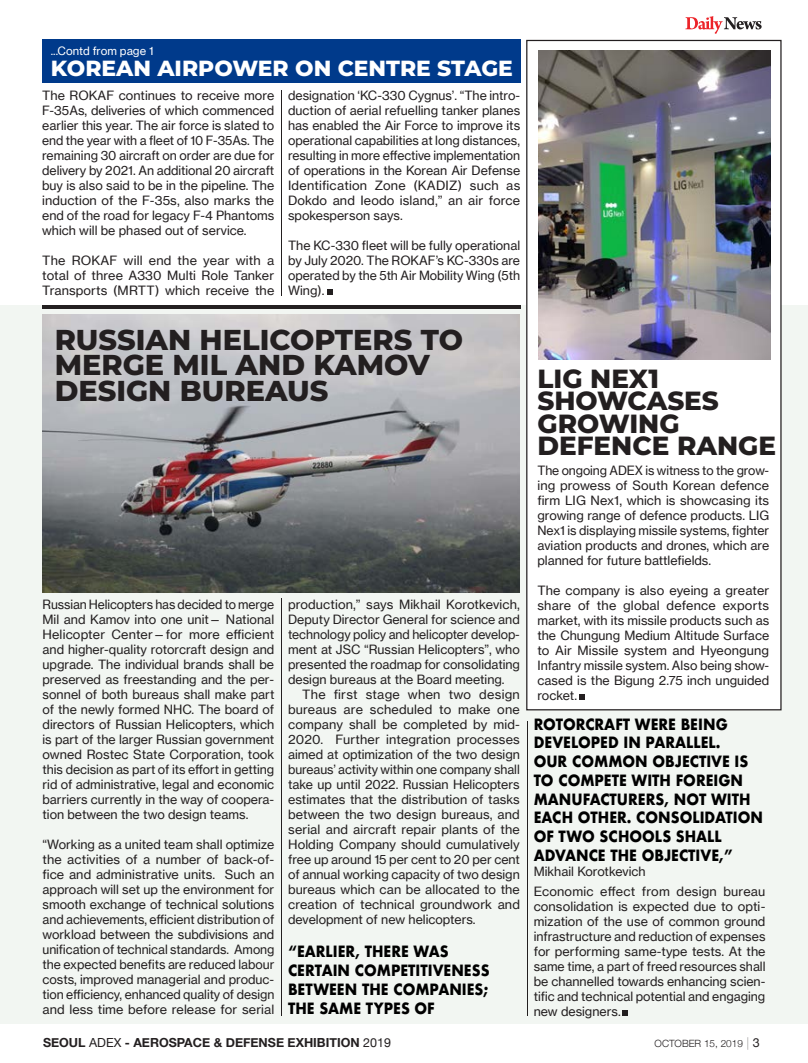
<style>
.page{position:relative;width:808px;height:1063px;background:#fff}
.page>*{position:absolute;margin:0;border:0;box-sizing:border-box;transform-origin:0 0}
.t1{font:800 28.75px/25px "Montserrat";color:#231f20}
.t2{font:800 26.25px/22.5px "Montserrat";color:#231f20}
.t3{font:800 21.88px "Montserrat";color:#fff}
.t4{font:700 15.12px/18.8px "Futura";color:#000;scale:.91 1}
.t5{font:12.5px/15px "N Haas Grotesk TX Pro 55 Rg";color:#231f20;text-align:justify}
.t6{font:700 12.5px "Helvetica Neue";color:#231f20}
.t7{font:11.25px "N Haas Grotesk TX Pro 55 Rg";color:#fff}
.t8{font:300 10px "Helvetica Neue";color:#231f20}
.s1{font-weight:400}
.s2{font-weight:200;font-size:12.5px}
.s3{font-weight:400;font-size:12.5px}
</style>
<div class="page">
<svg style="left:685px;top:16px;width:77px;height:18px"></svg>
<div style="left:0;top:306px;width:808px;height:718px;background:#f2f6f2"></div>
<div style="left:527px;top:40px;width:254px;height:670px;background:#fff"></div>
<div style="left:526px;top:40px;width:255px;height:670px;border:1px solid #231f20"></div>
<div style="left:42px;top:40px;width:478px;height:43px;background:#003a8b"></div>
<img style="left:43px;top:315px;width:477px;height:277px">
<img style="left:539px;top:50px;width:232px;height:310px">
<hr style="left:42px;top:306px;width:479px;height:3px;background:#231f20">
<hr style="left:281px;top:599px;width:1px;height:417px;background:#231f20">
<hr style="left:527px;top:721px;width:1px;height:294px;background:#231f20">
<hr style="left:281px;top:90px;width:1px;height:205px;background:#231f20">
<svg style="left:622px;top:1010px;width:6px;height:6px"></svg>
<svg style="left:579px;top:694px;width:6px;height:6px"></svg>
<svg style="left:327px;top:289px;width:6px;height:6px"></svg>
<p class="t7" style="left:51px;top:44px;width:104px">...Contd from page 1</p>
<h3 class="t3" style="left:51px;top:52px;width:463px">KOREAN AIRPOWER ON CENTRE STAGE</h3>
<p class="t5" style="left:42px;top:88px;width:234px">The ROKAF continues to receive more F-35As, deliveries of which commenced earlier this year. The air force is slated to end the year with a fleet of 10 F-35As. The remaining 30 aircraft on order are due for delivery by 2021. An additional 20 aircraft buy is also said to be in the pipeline. The induction of the F-35s, also marks the end of the road for legacy F-4 Phantoms which will be phased out of service.</p>
<p class="t5" style="left:42px;top:253px;width:234px">The ROKAF will end the year with a total of three A330 Multi Role Tanker Transports (MRTT) which receive the</p>
<p class="t5" style="left:288px;top:88px;width:234px">designation ‘KC-330 Cygnus’. “The intro&shy;duction of aerial refuelling tanker planes has enabled the Air Force to improve its operational capabilities at long distances, resulting in more effective implementation of operations in the Korean Air Defense Identification Zone (KADIZ) such as Dokdo and Ieodo island,” an air force spokesperson says.</p>
<p class="t5" style="left:288px;top:238px;width:234px">The KC-330 fleet will be fully operational by July 2020. The ROKAF’s KC-330s are operated by the 5th Air Mobility Wing (5th Wing).</p>
<h1 class="t1" style="left:55px;top:326px;width:410px">RUSSIAN HELICOPTERS TO<br>MERGE MIL AND KAMOV<br>DESIGN BUREAUS</h1>
<p class="t5" style="left:43px;top:597px;width:233px">Russian Helicopters has decided to merge Mil and Kamov into one unit— National Helicopter Center—for more efficient and higher-quality rotorcraft design and upgrade. The individual brands shall be preserved as freestanding and the per&shy;sonnel of both bureaus shall make part of the newly formed NHC. The board of directors of Russian Helicopters, which is part of the larger Russian government owned Rostec State Corporation, took this decision as part of its effort in getting rid of administrative, legal and economic barriers currently in the way of coopera&shy;tion between the two design teams.</p>
<p class="t5" style="left:43px;top:837px;width:233px">“Working as a united team shall optimize the activities of a number of back-of&shy;fice and administrative units. Such an approach will set up the environment for smooth exchange of technical solutions and achievements, efficient distribution of workload between the subdivisions and unification of technical standards. Among the expected benefits are reduced labour costs, improved managerial and produc&shy;tion efficiency, enhanced quality of design and less time before release for serial</p>
<p class="t5" style="left:288px;top:597px;width:233px">production,” says Mikhail Korotkevich, Deputy Director General for science and technology policy and helicopter develop&shy;ment at JSC “Russian Helicopters”, who presented the roadmap for consolidating design bureaus at the Board meeting.</p>
<p class="t5" style="left:288px;top:687px;width:233px;text-indent:14px">The first stage when two design bureaus are scheduled to make one company shall be completed by mid-2020. Further integration processes aimed at optimization of the two design bureaus’ activity within one company shall take up until 2022. Russian Helicopters estimates that the distribution of tasks between the two design bureaus, and serial and aircraft repair plants of the Holding Company should cumulatively free up around 15 per cent to 20 per cent of annual working capacity of two design bureaus which can be allocated to the creation of technical groundwork and development of new helicopters.</p>
<p class="t4" style="left:288px;top:942px;width:223px">“EARLIER, THERE WAS<br>CERTAIN COMPETITIVENESS<br>BETWEEN THE COMPANIES;<br>THE SAME TYPES OF</p>
<h2 class="t2" style="left:537px;top:366px;width:240px">LIG NEX1<br>SHOWCASES<br>GROWING<br>DEFENCE RANGE</h2>
<p class="t5" style="left:537px;top:462px;width:233px">The ongoing ADEX is witness to the grow&shy;ing prowess of South Korean defence firm LIG Nex1, which is showcasing its growing range of defence products. LIG Nex1 is displaying missile systems, fighter aviation products and drones, which are planned for future battlefields.</p>
<p class="t5" style="left:537px;top:582px;width:233px">The company is also eyeing a greater share of the global defence exports market, with its missile products such as the Chungung Medium Altitude Surface to Air Missile system and Hyeongung Infantry missile system. Also being show&shy;cased is the Bigung 2.75 inch unguided rocket.</p>
<p class="t4" style="left:534px;top:715px;width:253px">ROTORCRAFT WERE BEING<br>DEVELOPED IN PARALLEL.<br>OUR COMMON OBJECTIVE IS<br>TO COMPETE WITH FOREIGN<br>MANUFACTURERS, NOT WITH<br>EACH OTHER. CONSOLIDATION<br>OF TWO SCHOOLS SHALL<br>ADVANCE THE OBJECTIVE,”</p>
<p class="t5" style="left:534px;top:861px;width:233px;line-height:20px">Mikhail Korotkevich<br>Economic effect from design bureau</p>
<p class="t5" style="left:534px;top:899px;width:233px">consolidation is expected due to opti&shy;mization of the use of common ground infrastructure and reduction of expenses for performing same-type tests. At the same time, a part of freed resources shall be channelled towards enhancing scien&shy;tific and technical potential and engaging new designers.</p>
<p class="t6" style="left:43px;top:1033px;width:349px">SEOUL <span class="s1">ADEX</span> - AEROSPACE &amp; DEFENSE EXHIBITION <span class="s1">2019</span></p>
<p class="t8" style="left:655px;top:1035px;width:107px">OCTOBER 15, 2019 <span class="s2">|</span> <span class="s3">3</span></p>
</div>
